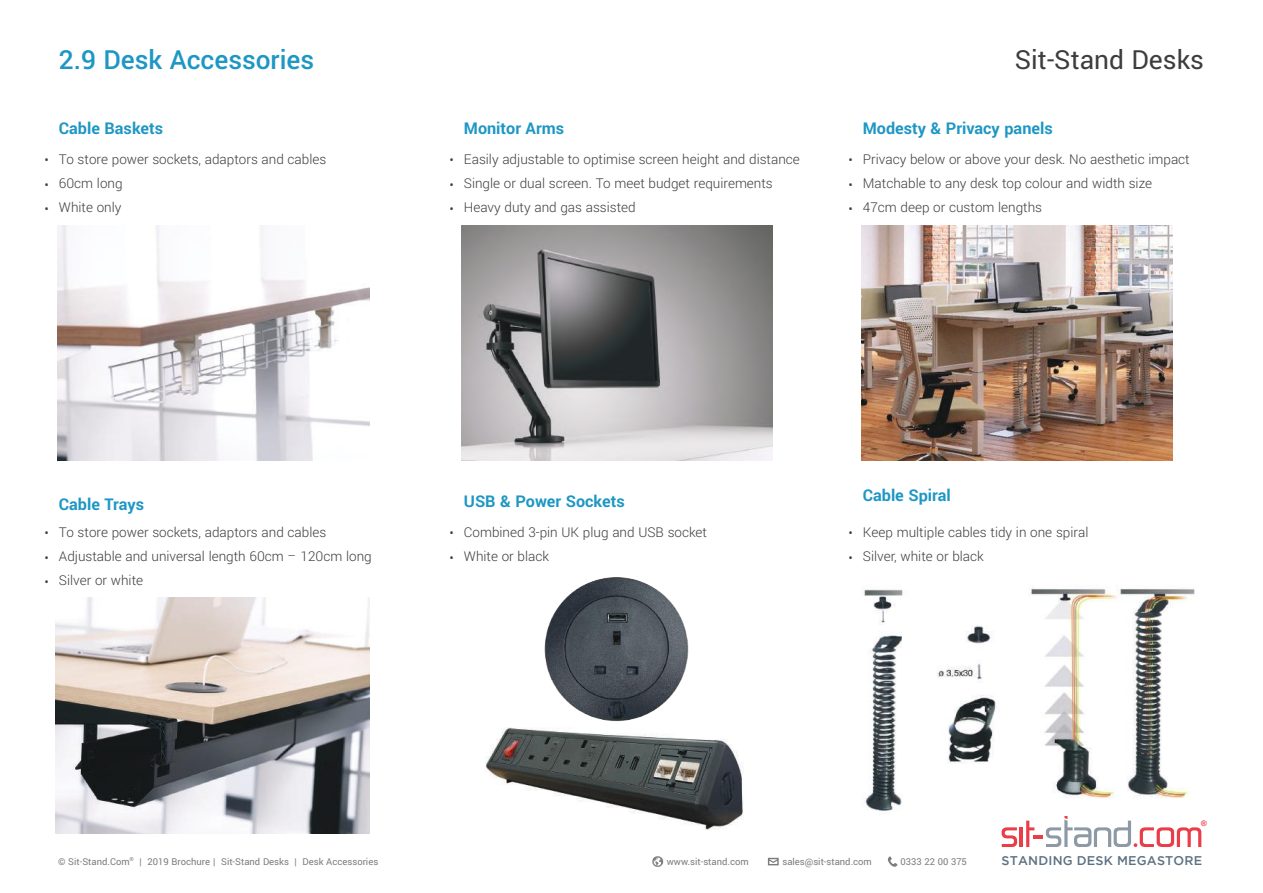
<style>
.page{position:relative;width:1263px;height:893px;background:#fff}
.page>*{position:absolute;margin:0;border:0;box-sizing:border-box;transform-origin:0 0}
.t1{font:500 29.25px "Yantramanav";color:#1e97c4}
.t2{font:29.25px "Yantramanav";color:#3e3c3c}
.t3{font:700 18px "Yantramanav";color:#1e97c4}
.t4{font:300 15px/24px "Yantramanav";color:#3e3c3c}
.t5{font:500 12.6px "Gotham";letter-spacing:.015em;color:#5c7182}
.t6{font:10.5px "Yantramanav";color:#7d7c7e}
.t7{font:700 7.65px "Arial";color:#e93d47}
</style>
<div class="page">
<img style="left:864px;top:588px;width:331px;height:223px">
<svg style="left:888px;top:856px;width:10px;height:11px"></svg>
<svg style="left:652px;top:856px;width:11px;height:11px"></svg>
<svg style="left:768px;top:858px;width:11px;height:7px"></svg>
<svg style="left:1001px;top:827px;width:16px;height:20px"></svg>
<hr style="left:1019px;top:827px;width:4px;height:20px;background:#e93d47">
<svg style="left:1026px;top:816px;width:175px;height:31px"></svg>
<img style="left:57px;top:226px;width:313px;height:235px">
<img style="left:56px;top:597px;width:314px;height:237px">
<img style="left:462px;top:226px;width:311px;height:235px">
<img style="left:861px;top:226px;width:311px;height:235px">
<img style="left:486px;top:728px;width:258px;height:101px">
<img style="left:544px;top:577px;width:144px;height:144px;border-radius:72px">
<h1 class="t1" style="left:59px;top:42px;width:257px">2.9 Desk Accessories</h1>
<h1 class="t2" style="left:1015px;top:42px;width:191px">Sit-Stand Desks</h1>
<p class="t3" style="left:59px;top:117px;width:106px">Cable Baskets</p>
<p class="t3" style="left:464px;top:117px;width:102px">Monitor Arms</p>
<p class="t3" style="left:863px;top:117px;width:191px">Modesty &amp; Privacy panels</p>
<p class="t4" style="left:45px;top:148px;width:6px">•</p>
<p class="t4" style="left:45px;top:173px;width:6px">•</p>
<p class="t4" style="left:45px;top:197px;width:6px">•</p>
<p class="t4" style="left:59px;top:148px;width:269px">To store power sockets, adaptors and cables<br>60cm long<br>White only</p>
<p class="t4" style="left:450px;top:148px;width:6px">•</p>
<p class="t4" style="left:450px;top:173px;width:6px">•</p>
<p class="t4" style="left:450px;top:197px;width:6px">•</p>
<p class="t4" style="left:464px;top:148px;width:337px">Easily adjustable to optimise screen height and distance<br>Single or dual screen. To meet budget requirements<br>Heavy duty and gas assisted</p>
<p class="t4" style="left:848px;top:148px;width:6px">•</p>
<p class="t4" style="left:848px;top:173px;width:6px">•</p>
<p class="t4" style="left:848px;top:197px;width:6px">•</p>
<p class="t4" style="left:863px;top:148px;width:328px">Privacy below or above your desk. No aesthetic impact<br>Matchable to any desk top colour and width size<br>47cm deep or custom lengths</p>
<p class="t4" style="left:45px;top:521px;width:6px">•</p>
<p class="t4" style="left:45px;top:546px;width:6px">•</p>
<p class="t4" style="left:45px;top:570px;width:6px">•</p>
<p class="t3" style="left:59px;top:493px;width:87px">Cable Trays</p>
<p class="t3" style="left:464px;top:490px;width:162px">USB &amp; Power Sockets</p>
<p class="t4" style="left:59px;top:521px;width:314px">To store power sockets, adaptors and cables<br>Adjustable and universal length 60cm – 120cm long<br>Silver or white</p>
<p class="t4" style="left:450px;top:520px;width:6px;line-height:25.2px">• •</p>
<p class="t4" style="left:464px;top:521px;width:244px">Combined 3-pin UK plug and USB socket<br>White or black</p>
<p class="t4" style="left:848px;top:520px;width:6px;line-height:25.2px">• •</p>
<p class="t3" style="left:863px;top:484px;width:90px">Cable Spiral</p>
<p class="t4" style="left:863px;top:521px;width:227px">Keep multiple cables tidy in one spiral<br>Silver, white or black</p>
<p class="t6" style="left:58px;top:855px;width:322px">© Sit-Stand.Com<sup>®</sup> | 2019 Brochure | Sit-Stand Desks | Desk Accessories</p>
<p class="t7" style="left:1201px;top:817px;width:7px">®</p>
<p class="t6" style="left:667px;top:855px;width:83px">www.sit-stand.com</p>
<p class="t6" style="left:782px;top:855px;width:91px">sales@sit-stand.com</p>
<p class="t6" style="left:900px;top:855px;width:68px">0333 22 00 375</p>
<p class="t5" style="left:1001px;top:853px;width:202px">STANDING DESK MEGASTORE</p>
</div>
